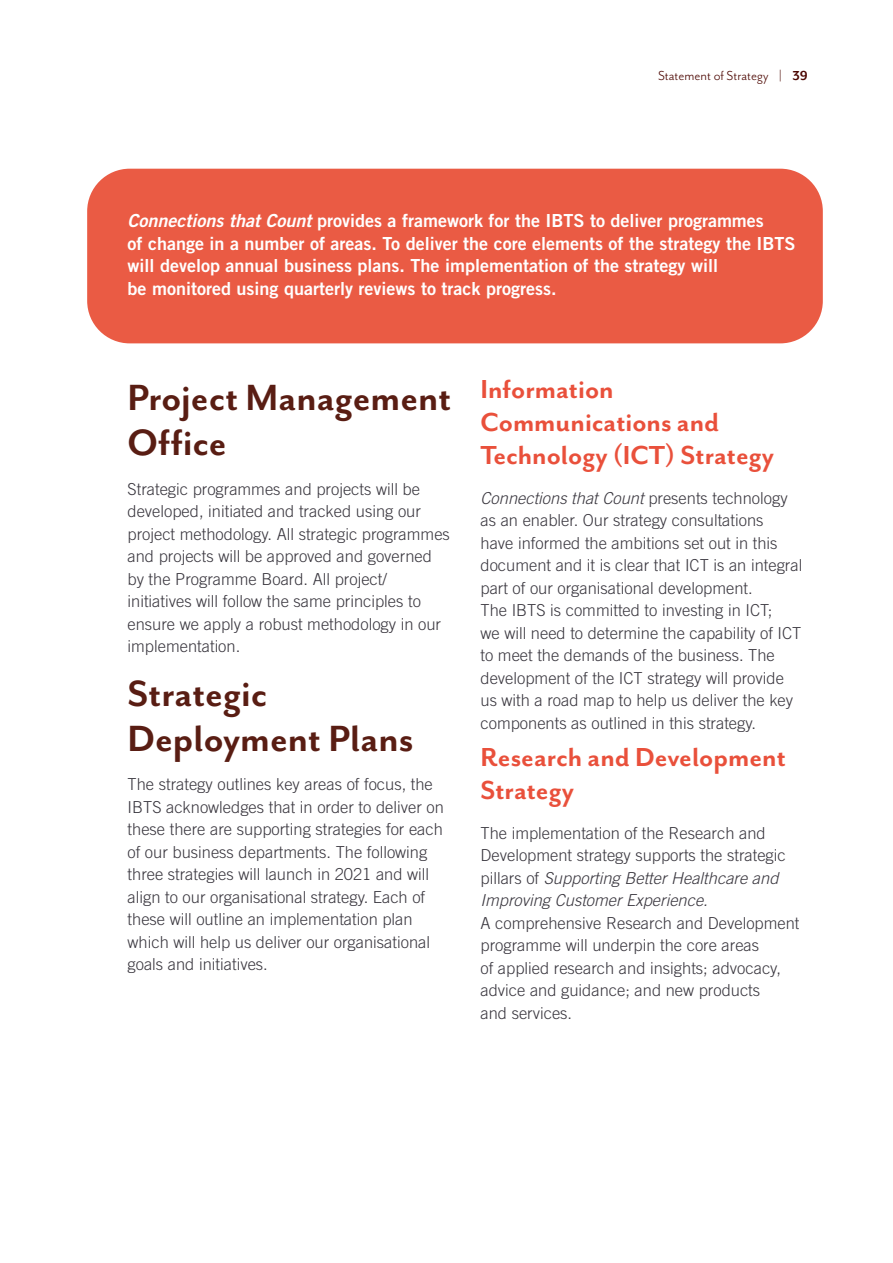
<style>
.page{position:relative;width:893px;height:1263px;background:#fff}
.page>*{position:absolute;margin:0;border:0;box-sizing:border-box;transform-origin:0 0}
.Header_3{font:700 42px/45px "Mr Eaves San OT";color:#591d13}
.Header_4{font:700 30px/33px "Mr Eaves San OT";color:#e9503b}
.Intro_Text{font:18px/22.5px "Trade Gothic Bold Two";color:#fff}
.Body_Text{font:300 16.5px/22.5px "Trade Gothic";color:#39363e}
.t1{font:15px "Mr Eaves San OT";color:#4c0702}
.s1{font-weight:700}
.s2{font-style:italic}
</style>
<div class="page">
<div style="left:87px;top:169px;width:736px;height:174px;background:#ea5b44;border-radius:43px"></div>
<p class="t1" style="left:658px;top:67px;width:151px">Statement of Strategy | <span class="s1">39</span></p>
<p class="Intro_Text" style="left:128px;top:209px;width:669px"><span class="s2">Connections that Count</span> provides a framework for the IBTS to deliver programmes<br>of change in a number of areas. To deliver the core elements of the strategy the IBTS will develop annual business plans. The implementation of the strategy will<br>be monitored using quarterly reviews to track progress.</p>
<p class="Header_3" style="left:128px;top:376px;width:325px">Project Management<br>Office</p>
<p class="Body_Text" style="left:128px;top:477px;width:324px">Strategic programmes and projects will be developed, initiated and tracked using our project methodology. All strategic programmes and projects will be approved and governed by the Programme Board. All project/ initiatives will follow the same principles to ensure we apply a robust methodology in our implementation.</p>
<p class="Header_3" style="left:128px;top:671px;width:288px">Strategic<br>Deployment Plans</p>
<p class="Body_Text" style="left:128px;top:773px;width:318px">The strategy outlines key areas of focus, the IBTS acknowledges that in order to deliver on these there are supporting strategies for each of our business departments. The following three strategies will launch in 2021 and will align to our organisational strategy. Each of these will outline an implementation plan which will help us deliver our organisational goals and initiatives.</p>
<p class="Header_4" style="left:480px;top:373px;width:295px">Information<br>Communications and<br>Technology (ICT) Strategy</p>
<p class="Body_Text" style="left:480px;top:486px;width:323px"><span class="s2">Connections that Count</span> presents technology as an enabler. Our strategy consultations<br>have informed the ambitions set out in this document and it is clear that ICT is an integral part of our organisational development.<br>The IBTS is committed to investing in ICT;<br>we will need to determine the capability of ICT to meet the demands of the business. The development of the ICT strategy will provide us with a road map to help us deliver the key components as outlined in this strategy.</p>
<p class="Header_4" style="left:480px;top:741px;width:307px">Research and Development<br>Strategy</p>
<p class="Body_Text" style="left:480px;top:821px;width:321px">The implementation of the Research and Development strategy supports the strategic pillars of <span class="s2">Supporting Better Healthcare and Improving Customer Experience.<br></span>A comprehensive Research and Development programme will underpin the core areas<br>of applied research and insights; advocacy, advice and guidance; and new products<br>and services.</p>
</div>
